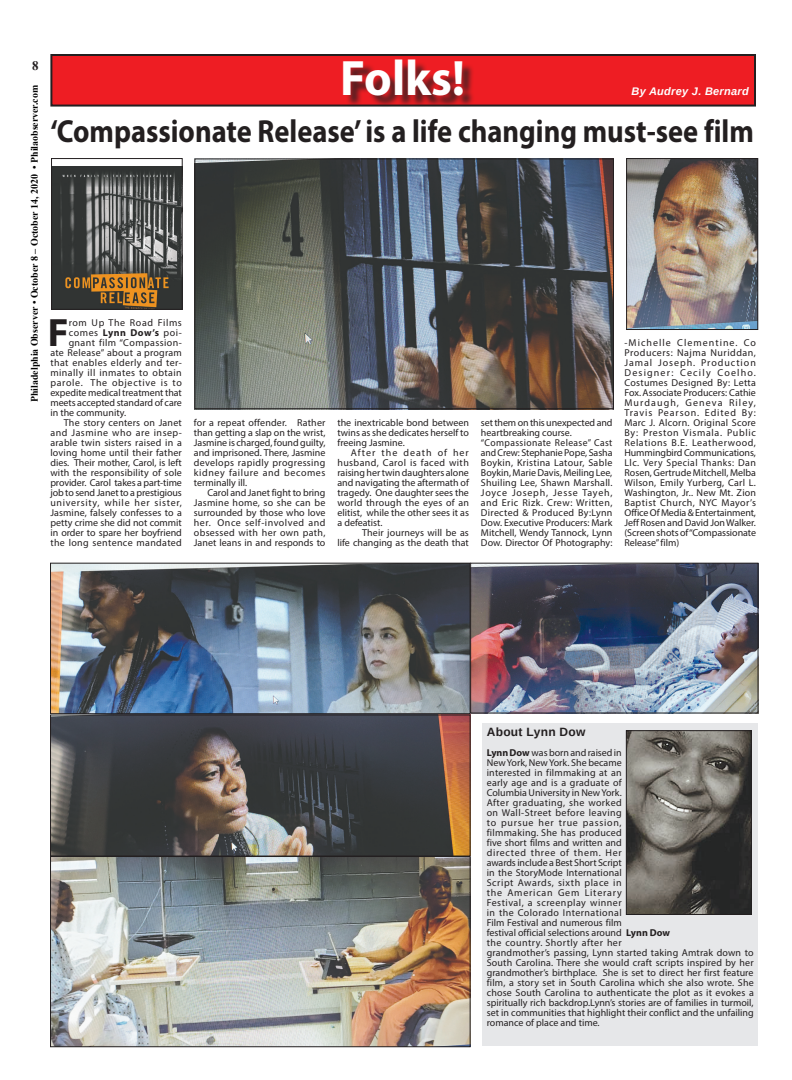
<style>
.page{position:relative;width:792px;height:1080px;background:#fff}
.page>*{position:absolute;margin:0;border:0;box-sizing:border-box;transform-origin:0 0}
.t1{font:700 50px "Myriad Pro";color:#fff;scale:.96 1}
.t2{font:700 39.7px "Myriad Pro";color:#231f20}
.t3{font:700 32px "Myriad Pro";color:#231f20;scale:.89 1}
.t4{font:700 13px "Times New Roman";color:#231f20}
.t5{font:700 12px "Liberation Sans";letter-spacing:.025em;color:#231f20}
.t6{font:italic 700 11px "Liberation Sans";letter-spacing:.025em;color:#fff}
.t7{font:10px/10px "Myriad Pro";letter-spacing:.015em;color:#231f20;text-align:justify}
.t8{font:10px "Myriad Pro";letter-spacing:.065em;color:#231f20}
.t9{font:700 10px "Times New Roman";color:#000}
.t10{font:10px "Myriad Pro";letter-spacing:-.01em;color:#231f20}
.t11{font:10px "Myriad Pro";letter-spacing:-.005em;color:#231f20}
.t12{font:10px "Myriad Pro";letter-spacing:.035em;color:#231f20}
.t13{font:10px "Myriad Pro";letter-spacing:.045em;color:#231f20}
.t14{font:10px "Myriad Pro";letter-spacing:.05em;color:#231f20}
.t15{font:10px "Myriad Pro";letter-spacing:.04em;color:#231f20}
.t16{font:10px "Myriad Pro";letter-spacing:.06em;color:#231f20}
.s1{font-weight:700}
</style>
<div class="page">
<div style="left:51px;top:55px;width:704px;height:51px;background:#ee1d23"></div>
<div style="left:50px;top:54px;width:706px;height:53px;border:2px solid #231f20"></div>
<div style="left:345px;top:61px;width:130px;height:47px;background:#231f20;opacity:.75"></div>
<div style="left:482px;top:723px;width:276px;height:323px;background:#e6e7e9"></div>
<img style="left:628px;top:733px;width:121px;height:180px">
<div style="left:626px;top:731px;width:125px;height:184px;border:1px solid #231f20"></div>
<img style="left:53px;top:166px;width:127px;height:141px">
<div style="left:51px;top:158px;width:131px;height:151px;border:1px solid #231f20"></div>
<img style="left:196px;top:161px;width:416px;height:246px">
<div style="left:194px;top:159px;width:420px;height:250px;border:1px solid #231f20"></div>
<img style="left:628px;top:160px;width:128px;height:168px">
<div style="left:626px;top:158px;width:132px;height:172px;border:1px solid #231f20"></div>
<img style="left:50px;top:565px;width:420px;height:480px">
<div style="left:50px;top:563px;width:420px;height:151px;border:1px solid #231f20"></div>
<div style="left:50px;top:715px;width:420px;height:141px;border:1px solid #231f20"></div>
<img style="left:473px;top:565px;width:283px;height:146px">
<div style="left:471px;top:563px;width:287px;height:150px;border:1px solid #231f20"></div>
<div style="left:50px;top:856px;width:420px;height:191px;border:1px solid #231f20"></div>
<h3 class="t4" style="left:32px;top:57px;width:8px">8</h3>
<h1 class="t1" style="left:340px;top:46px;width:131px">Folks!</h1>
<p class="t9" style="left:27px;top:402px;width:319px;rotate:-90deg">Philadelphia Observer • October 8 – October 14, 2020 • Philaobserver.com</p>
<p class="t6" style="left:632px;top:84px;width:119px">By Audrey J. Bernard</p>
<h3 class="t3" style="left:50px;top:110px;width:792px">‘Compassionate Release’ is a life changing must-see film</h3>
<h2 class="t2" style="left:48px;top:307px;width:22px">F</h2>
<p class="t8" style="left:69px;top:316px;width:115px">rom Up The Road Films</p>
<p class="t16" style="left:69px;top:326px;width:115px">comes <span class="s1">Lynn Dow’s</span> poi-</p>
<p class="t15" style="left:69px;top:336px;width:115px">gnant film “Compassion-</p>
<p class="t7" style="left:50px;top:347px;width:133px">ate Release” about a program</p>
<p class="t12" style="left:50px;top:356px;width:133px">that enables elderly and ter-</p>
<p class="t13" style="left:50px;top:366px;width:133px">minally ill inmates to obtain</p>
<p class="t8" style="left:50px;top:376px;width:133px">parole. The objective is to</p>
<p class="t11" style="left:50px;top:386px;width:133px">expedite medical treatment that</p>
<p class="t11" style="left:50px;top:396px;width:133px">meets accepted standard of care</p>
<p class="t7" style="left:50px;top:407px;width:77px">in the community.</p>
<p class="t7" style="left:64px;top:417px;width:119px">The story centers on Janet</p>
<p class="t14" style="left:50px;top:426px;width:133px">and Jasmine who are insep-</p>
<p class="t7" style="left:50px;top:437px;width:133px">arable twin sisters raised in a</p>
<p class="t7" style="left:50px;top:447px;width:133px">loving home until their father</p>
<p class="t7" style="left:50px;top:457px;width:133px">dies. Their mother, Carol, is left</p>
<p class="t7" style="left:50px;top:467px;width:133px">with the responsibility of sole</p>
<p class="t10" style="left:50px;top:476px;width:133px">provider. Carol takes a part-time</p>
<p class="t10" style="left:50px;top:486px;width:133px">job to send Janet to a prestigious</p>
<p class="t8" style="left:50px;top:496px;width:133px">university, while her sister,</p>
<p class="t7" style="left:50px;top:507px;width:133px">Jasmine, falsely confesses to a</p>
<p class="t7" style="left:50px;top:517px;width:133px">petty crime she did not commit</p>
<p class="t7" style="left:50px;top:527px;width:133px">in order to spare her boyfriend</p>
<p class="t12" style="left:50px;top:536px;width:133px">the long sentence mandated</p>
<p class="t7" style="left:624px;top:337px;width:133px">-Michelle Clementine. Co Producers: Najma Nuriddan, Jamal Joseph. Production Designer: Cecily Coelho.<br>Costumes Designed By: Letta Fox. Associate Producers: Cathie Murdaugh, Geneva Riley, Travis Pearson. Edited By:<br>Marc J. Alcorn. Original Score By: Preston Vismala. Public Relations B.E. Leatherwood, Hummingbird Communications, Llc. Very Special Thanks: Dan Rosen, Gertrude Mitchell, Melba Wilson, Emily Yurberg, Carl L.<br>Washington, Jr.. New Mt. Zion Baptist Church, NYC Mayor’s Office Of Media &amp; Entertainment, Jeff Rosen and David Jon Walker. (Screen shots of “Compassionate Release” film)</p>
<p class="t7" style="left:194px;top:417px;width:133px">for a repeat offender. Rather than getting a slap on the wrist, Jasmine is charged, found guilty, and imprisoned. There, Jasmine develops rapidly progressing kidney failure and becomes terminally ill.</p>
<p class="t7" style="left:194px;top:487px;width:133px;text-indent:14px">Carol and Janet fight to bring Jasmine home, so she can be surrounded by those who love her. Once self-involved and obsessed with her own path, Janet leans in and responds to</p>
<p class="t7" style="left:337px;top:417px;width:133px">the inextricable bond between twins as she dedicates herself to freeing Jasmine.</p>
<p class="t7" style="left:337px;top:447px;width:133px;text-indent:14px">After the death of her husband, Carol is faced with raising her twin daughters alone and navigating the aftermath of tragedy. One daughter sees the world through the eyes of an elitist, while the other sees it as a defeatist.</p>
<p class="t7" style="left:337px;top:527px;width:133px;text-align:right">Their journeys will be as<br>life changing as the death that</p>
<p class="t7" style="left:481px;top:417px;width:133px;text-align:left">set them on this unexpected and heartbreaking course. “Compassionate Release” Cast and Crew: Stephanie Pope, Sasha<br>Boykin, Kristina Latour, Sable<br>Boykin, Marie Davis, Meiling Lee,<br>Shuiling Lee, Shawn Marshall.<br>Joyce Joseph, Jesse Tayeh, and Eric Rizk. Crew: Written,<br>Directed &amp; Produced By:Lynn<br>Dow. Executive Producers: Mark<br>Mitchell, Wendy Tannock, Lynn<br>Dow. Director Of Photography:</p>
<p class="t5" style="left:487px;top:724px;width:100px">About Lynn Dow</p>
<p class="t7" style="left:487px;top:747px;width:269px;text-align:left"><span class="s1">Lynn Dow</span> was born and raised in<br>New York, New York. She became<br>interested in filmmaking at an<br>early age and is a graduate of<br>Columbia University in New York.<br>After graduating, she worked<br>on Wall-Street before leaving<br>to pursue her true passion,<br>filmmaking. She has produced<br>five short films and written and<br>directed three of them. Her<br>awards include a Best Short Script<br>in the StoryMode International<br>Script Awards, sixth place in<br>the American Gem Literary<br>Festival, a screenplay winner<br>in the Colorado International<br>Film Festival and numerous film<br>festival official selections around <span class="s1">Lynn Dow<br></span>the country. Shortly after her<br>grandmother’s passing, Lynn started taking Amtrak down to South Carolina. There she would craft scripts inspired by her grandmother’s birthplace. She is set to direct her first feature film, a story set in South Carolina which she also wrote. She chose South Carolina to authenticate the plot as it evokes a spiritually rich backdrop.Lynn’s stories are of families in turmoil, set in communities that highlight their conflict and the unfailing romance of place and time.</p>
</div>
